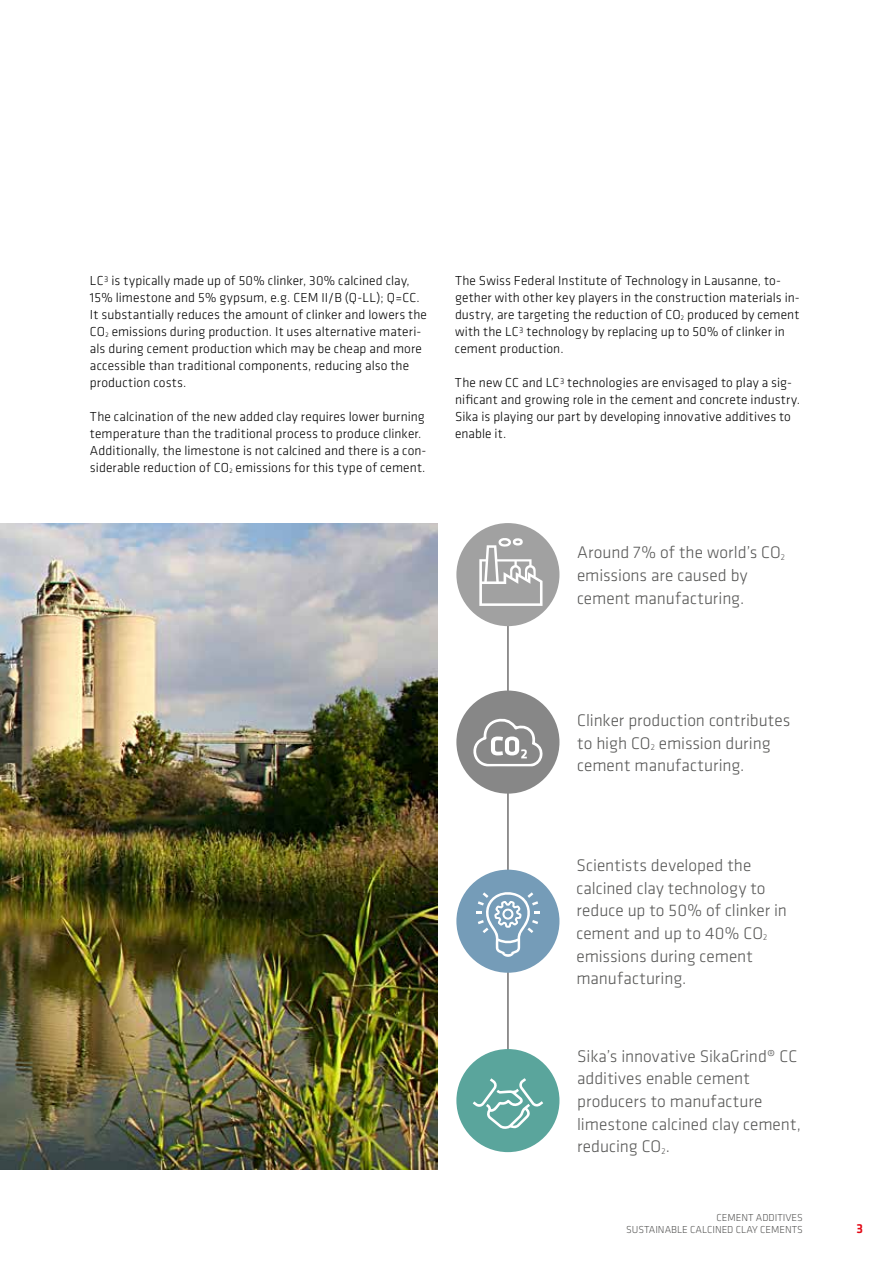
<style>
.page{position:relative;width:893px;height:1263px;background:#fff}
.page>*{position:absolute;margin:0;border:0;box-sizing:border-box;transform-origin:0 0}
.t1{font:300 17.4px/22.6px "Klavika";color:#575756}
.t2{font:300 13.5px/17px "Klavika";letter-spacing:.005em;color:#000}
.t3{font:500 13.5px "Klavika";color:#e30613}
.t4{font:300 10.5px/12.6px "Klavika";color:#575756;text-align:right}
.s1{font-size:6.75px}
.s2{font-size:8.7px}
</style>
<div class="page">
<img style="left:0;top:523px;width:438px;height:646px">
<hr style="left:507px;top:609px;width:2px;height:466px;background:#706f6f">
<div style="left:456px;top:523px;width:103px;height:103px;background:#a1a1a1;border-radius:50%"></div>
<svg style="left:479px;top:538px;width:63px;height:68px"></svg>
<div style="left:456px;top:690px;width:103px;height:104px;background:#878787;border-radius:50%"></div>
<svg style="left:473px;top:718px;width:69px;height:48px"></svg>
<div style="left:456px;top:870px;width:103px;height:103px;background:#759cb8;border-radius:50%"></div>
<svg style="left:476px;top:892px;width:63px;height:65px"></svg>
<div style="left:456px;top:1049px;width:103px;height:103px;background:#5aa59c;border-radius:50%"></div>
<svg style="left:473px;top:1078px;width:70px;height:51px"></svg>
<p class="t2" style="left:90px;top:272px;width:339px">LC<sup>3</sup> is typically made up of 50% clinker, 30% calcined clay, 15% limestone and 5% gypsum, e.g. CEM II/B (Q-LL); Q=CC.<br>It substantially reduces the amount of clinker and lowers the CO<span class="s1">2</span> emissions during production. It uses alternative materi&shy;als during cement production which may be cheap and more accessible than traditional components, reducing also the production costs.</p>
<p class="t2" style="left:90px;top:408px;width:338px">The calcination of the new added clay requires lower burning temperature than the traditional process to produce clinker.<br>Additionally, the limestone is not calcined and there is a con&shy;siderable reduction of CO<span class="s1">2</span> emissions for this type of cement.</p>
<p class="t2" style="left:455px;top:272px;width:346px">The Swiss Federal Institute of Technology in Lausanne, to&shy;gether with other key players in the construction materials in&shy;dustry, are targeting the reduction of CO<span class="s1">2</span> produced by cement with the LC<sup>3</sup> technology by replacing up to 50% of clinker in cement production.</p>
<p class="t2" style="left:455px;top:374px;width:346px">The new CC and LC<sup>3</sup> technologies are envisaged to play a sig&shy;nificant and growing role in the cement and concrete industry.<br>Sika is playing our part by developing innovative additives to enable it.</p>
<p class="t1" style="left:577px;top:541px;width:210px">Around 7% of the world’s CO<span class="s2">2 </span>emissions are caused by cement manufacturing.</p>
<p class="t1" style="left:577px;top:709px;width:215px">Clinker production contributes to high CO<span class="s2">2</span> emission during cement manufacturing.</p>
<p class="t1" style="left:576px;top:854px;width:212px">Scientists developed the calcined clay technology to reduce up to 50% of clinker in cement and up to 40% CO<span class="s2">2 </span>emissions during cement manufacturing.</p>
<p class="t1" style="left:577px;top:1044px;width:225px">Sika’s innovative SikaGrind® CC additives enable cement producers to manufacture limestone calcined clay cement, reducing CO<span class="s2">2</span>.</p>
<p class="t4" style="left:626px;top:1211px;width:178px">CEMENT ADDITIVES<br>SUSTAINABLE CALCINED CLAY CEMENTS</p>
<p class="t3" style="left:857px;top:1219px;width:8px">3</p>
</div>
